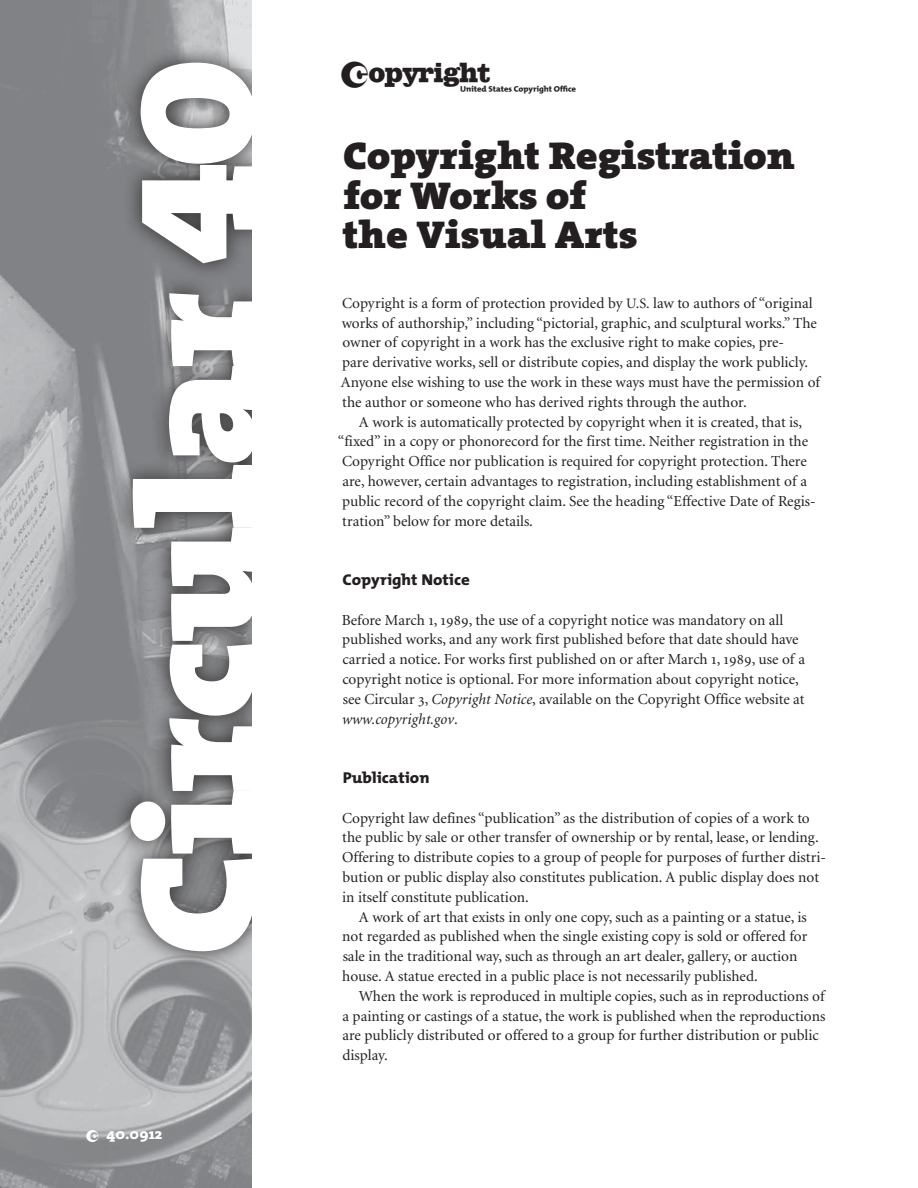
<style>
.page{position:relative;width:918px;height:1188px;background:#fff}
.page>*{position:absolute;margin:0;border:0;box-sizing:border-box;transform-origin:0 0}
.t1{font:900 165px "The Serif";letter-spacing:-.025em;color:#fff;scale:1.1 1}
.t2{font:900 39px/39.6px "The Serif";letter-spacing:-.005em;color:#231f20;scale:1.08 1}
.t3{font:33px "Copyright OTF";color:#231f20}
.t4{font:800 15.75px "The Mix";color:#231f20;scale:1.08 1}
.t5{font:15.3px/19.8px "Minion C";color:#231f20}
.t6{font:800 15px "The Serif";color:#fff;scale:1.07 1}
.s1{font-family:"The Serif Black Caps";font-weight:400}
.s2{font-family:"Copyright OTF";font-weight:400}
.s3{font-size:14.4px}
.s4{font-style:italic}
</style>
<div class="page">
<img style="left:0;top:0;width:252px;height:1188px">
<div style="left:111px;top:43px;width:164px;height:927px;background:#231f20;opacity:.75"></div>
<div style="left:252px;top:0;width:44px;height:1188px;background:#fff"></div>
<h1 class="t1" style="left:57px;top:956px;width:817px;rotate:-90deg">Circular <span class="s1">40</span></h1>
<p class="t6" style="left:86px;top:1122px;width:73px"><span class="s2">2</span> 40.0912</p>
<h3 class="t3" style="left:342px;top:59px;width:236px">w</h3>
<h2 class="t2" style="left:342px;top:135px;width:421px">Copyright Registration for Works of<br>the Visual Arts</h2>
<p class="t5" style="left:341px;top:294px;width:481px">Copyright is a form of protection provided by <span class="s3">U.S.</span> law to authors of “original works of authorship,” including “pictorial, graphic, and sculptural works.” The owner of copyright in a work has the exclusive right to make copies, pre-<br>pare derivative works, sell or distribute copies, and display the work publicly.<br>Anyone else wishing to use the work in these ways must have the permission of the author or someone who has derived rights through the author.</p>
<p class="t5" style="left:338px;top:412px;width:479px;text-indent:21px">A work is automatically protected by copyright when it is created, that is, “fixed” in a copy or phonorecord for the first time. Neither registration in the Copyright Office nor publication is required for copyright protection. There are, however, certain advantages to registration, including establishment of a public record of the copyright claim. See the heading “Effective Date of Regis&shy;tration” below for more details.</p>
<p class="t4" style="left:342px;top:566px;width:120px">Copyright Notice</p>
<p class="t5" style="left:342px;top:610px;width:465px">Before March 1, 1989, the use of a copyright notice was mandatory on all published works, and any work first published before that date should have carried a notice. For works first published on or after March 1, 1989, use of a copyright notice is optional. For more information about copyright notice, see Circular 3, <span class="s4">Copyright Notice</span>, available on the Copyright Office website at <span class="s4">www.copyright.gov</span>.</p>
<p class="t4" style="left:343px;top:764px;width:82px">Publication</p>
<p class="t5" style="left:342px;top:808px;width:485px">Copyright law defines “publication” as the distribution of copies of a work to the public by sale or other transfer of ownership or by rental, lease, or lending.<br>Offering to distribute copies to a group of people for purposes of further distri&shy;bution or public display also constitutes publication. A public display does not in itself constitute publication.</p>
<p class="t5" style="left:342px;top:907px;width:467px;text-indent:17px">A work of art that exists in only one copy, such as a painting or a statue, is not regarded as published when the single existing copy is sold or offered for sale in the traditional way, such as through an art dealer, gallery, or auction house. A statue erected in a public place is not necessarily published.</p>
<p class="t5" style="left:342px;top:987px;width:484px;text-indent:16px">When the work is reproduced in multiple copies, such as in reproductions of a painting or castings of a statue, the work is published when the reproductions are publicly distributed or offered to a group for further distribution or public display.</p>
</div>
